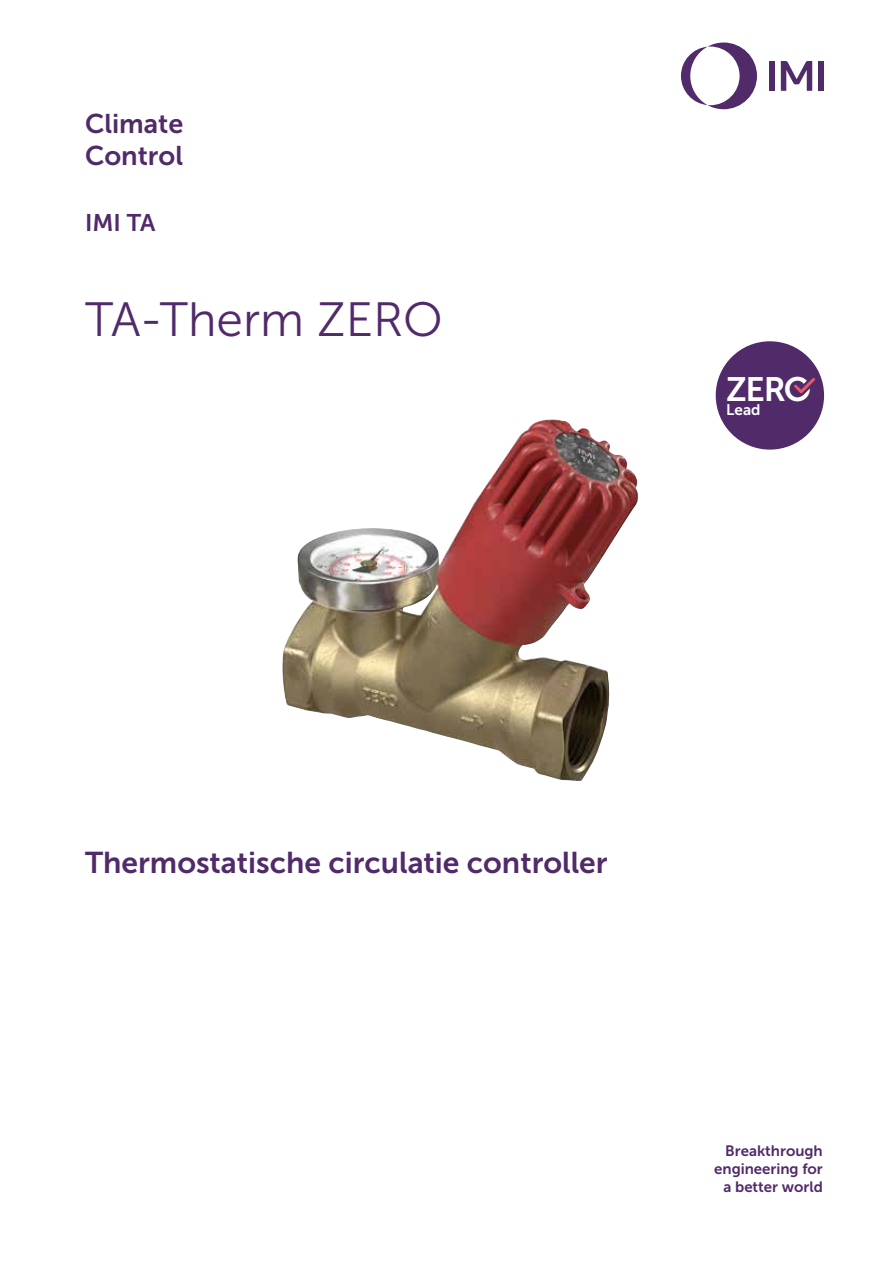
<style>
.page{position:relative;width:893px;height:1263px;background:#fff}
.page>*{position:absolute;margin:0;border:0;box-sizing:border-box;transform-origin:0 0}
.t1{font:48px "Museo Sans 300";color:#512a6a}
.t2{font:33.75px "Museo Sans 700";color:#fff}
.t3{font:30px "Museo Sans 700";color:#512a6a}
.t4{font:27px/32.4px "Museo Sans 700";color:#512a6a}
.t5{font:24px "Museo Sans 700";color:#512a6a}
.t6{font:15.3px "Museo Sans 700";color:#fff}
.t7{font:15px/18px "Museo Sans 700";color:#512a6a;text-align:right}
</style>
<div class="page">
<svg style="left:681px;top:43px;width:76px;height:66px"></svg>
<div style="left:769px;top:61px;width:6px;height:30px;background:#512a6a"></div>
<div style="left:818px;top:61px;width:6px;height:30px;background:#512a6a"></div>
<svg style="left:781px;top:61px;width:31px;height:30px"></svg>
<div style="left:716px;top:341px;width:108px;height:109px;background:#512a6a;border-radius:50%"></div>
<svg style="left:794px;top:368px;width:30px;height:35px"></svg>
<img style="left:282px;top:424px;width:356px;height:357px">
<h3 class="t4" style="left:85px;top:107px;width:100px">Climate<br>Control</h3>
<h3 class="t5" style="left:85px;top:210px;width:72px">IMI TA</h3>
<h1 class="t1" style="left:85px;top:293px;width:359px">TA-Therm ZERO</h1>
<p class="t6" style="left:726px;top:401px;width:87px">Lead <sup>O</sup></p>
<h2 class="t2" style="left:726px;top:371px;width:61px">ZER</h2>
<h3 class="t3" style="left:85px;top:846px;width:524px">Thermostatische circulatie controller</h3>
<p class="t7" style="left:714px;top:1142px;width:110px">Breakthrough engineering for a better world</p>
</div>
